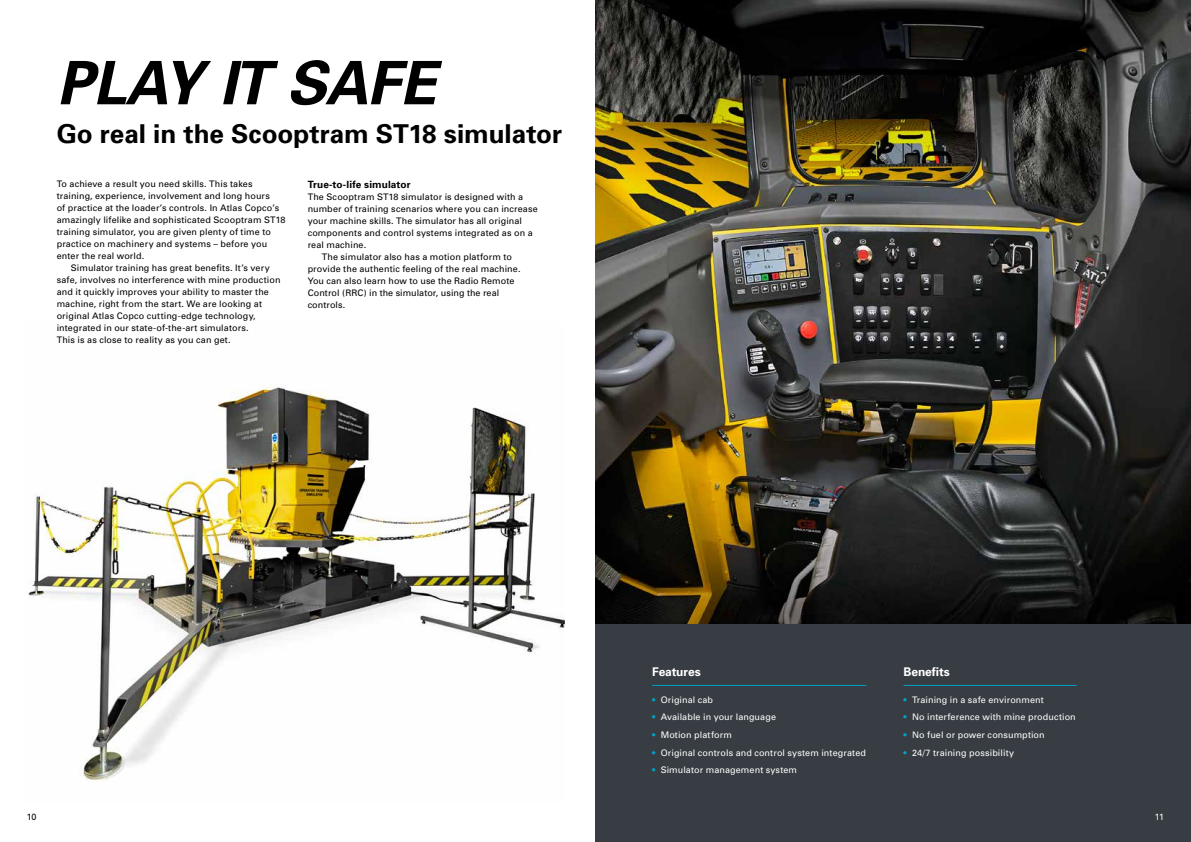
<style>
.page{position:relative;width:1191px;height:842px;background:#fff}
.page>*{position:absolute;margin:0;border:0;box-sizing:border-box;transform-origin:0 0}
.t1{font:italic 700 60px "Univers";letter-spacing:-.025em;color:#000}
.t2{font:700 26px "Univers";color:#000}
.t3{font:700 12px "Univers";letter-spacing:-.01em;color:#fff}
.t4{font:700 10px "Univers";letter-spacing:.01em;color:#000}
.t5{font:9px "Univers";letter-spacing:.01em;color:#000}
.t6{font:9px "Univers";letter-spacing:.01em;color:#fff}
.t7{font:9px "Univers LT Std";color:#000}
.t8{font:9px "Univers LT Std";color:#fff}
.s1{font-family:"Univers LT Std";color:#00a3c9}
</style>
<div class="page">
<div style="left:595px;top:624px;width:596px;height:218px;background:#373d42"></div>
<img style="left:595px;top:0;width:596px;height:624px">
<img style="left:28px;top:386px;width:536px;height:395px">
<hr style="left:652px;top:685px;width:214px;height:1px;background:#00a3c9">
<hr style="left:903px;top:685px;width:173px;height:1px;background:#00a3c9">
<h1 class="t1" style="left:57px;top:47px;width:382px">PLAY IT SAFE</h1>
<h2 class="t2" style="left:57px;top:118px;width:507px">Go real in the Scooptram ST18 simulator</h2>
<p class="t5" style="left:57px;top:178px;width:197px">To achieve a result you need skills. This takes</p>
<p class="t5" style="left:57px;top:190px;width:215px">training, experience, involvement and long hours</p>
<p class="t5" style="left:57px;top:202px;width:224px">of practice at the loader’s controls. In Atlas Copco’s</p>
<p class="t5" style="left:57px;top:214px;width:230px">amazingly lifelike and sophisticated Scooptram ST18</p>
<p class="t5" style="left:57px;top:226px;width:216px">training simulator, you are given plenty of time to</p>
<p class="t5" style="left:57px;top:238px;width:212px">practice on machinery and systems – before you</p>
<p class="t5" style="left:57px;top:250px;width:89px">enter the real world.</p>
<p class="t5" style="left:71px;top:262px;width:200px">Simulator training has great benefits. It’s very</p>
<p class="t5" style="left:57px;top:274px;width:225px">safe, involves no interference with mine production</p>
<p class="t5" style="left:57px;top:286px;width:214px">and it quickly improves your ability to master the</p>
<p class="t5" style="left:57px;top:298px;width:207px">machine, right from the start. We are looking at</p>
<p class="t5" style="left:57px;top:310px;width:200px">original Atlas Copco cutting-edge technology,</p>
<p class="t5" style="left:57px;top:322px;width:193px">integrated in our state-of-the-art simulators.</p>
<p class="t5" style="left:57px;top:334px;width:175px">This is as close to reality as you can get.</p>
<p class="t4" style="left:308px;top:178px;width:105px">True-to-life simulator</p>
<p class="t5" style="left:308px;top:191px;width:217px">The Scooptram ST18 simulator is designed with a</p>
<p class="t5" style="left:308px;top:203px;width:232px">number of training scenarios where you can increase</p>
<p class="t5" style="left:308px;top:215px;width:216px">your machine skills. The simulator has all original</p>
<p class="t5" style="left:308px;top:227px;width:226px">components and control systems integrated as on a</p>
<p class="t5" style="left:308px;top:239px;width:60px">real machine.</p>
<p class="t5" style="left:322px;top:251px;width:192px">The simulator also has a motion platform to</p>
<p class="t5" style="left:308px;top:263px;width:214px">provide the authentic feeling of the real machine.</p>
<p class="t5" style="left:308px;top:275px;width:208px">You can also learn how to use the Radio Remote</p>
<p class="t5" style="left:308px;top:287px;width:193px">Control (RRC) in the simulator, using the real</p>
<p class="t5" style="left:308px;top:299px;width:39px">controls.</p>
<h3 class="t3" style="left:652px;top:664px;width:50px">Features</h3>
<h3 class="t3" style="left:903px;top:664px;width:48px">Benefits</h3>
<p class="t6" style="left:652px;top:694px;width:62px"><span class="s1">•</span> Original cab</p>
<p class="t6" style="left:652px;top:712px;width:125px"><span class="s1">•</span> Available in your language</p>
<p class="t6" style="left:652px;top:729px;width:81px"><span class="s1">•</span> Motion platform</p>
<p class="t6" style="left:652px;top:747px;width:215px"><span class="s1">•</span> Original controls and control system integrated</p>
<p class="t6" style="left:652px;top:765px;width:146px"><span class="s1">•</span> Simulator management system</p>
<p class="t6" style="left:903px;top:694px;width:142px"><span class="s1">•</span> Training in a safe environment</p>
<p class="t6" style="left:903px;top:712px;width:174px"><span class="s1">•</span> No interference with mine production</p>
<p class="t6" style="left:903px;top:729px;width:143px"><span class="s1">•</span> No fuel or power consumption</p>
<p class="t6" style="left:903px;top:747px;width:112px"><span class="s1">•</span> 24/7 training possibility</p>
<p class="t7" style="left:27px;top:812px;width:11px">10</p>
<p class="t8" style="left:1155px;top:812px;width:11px">11</p>
</div>
